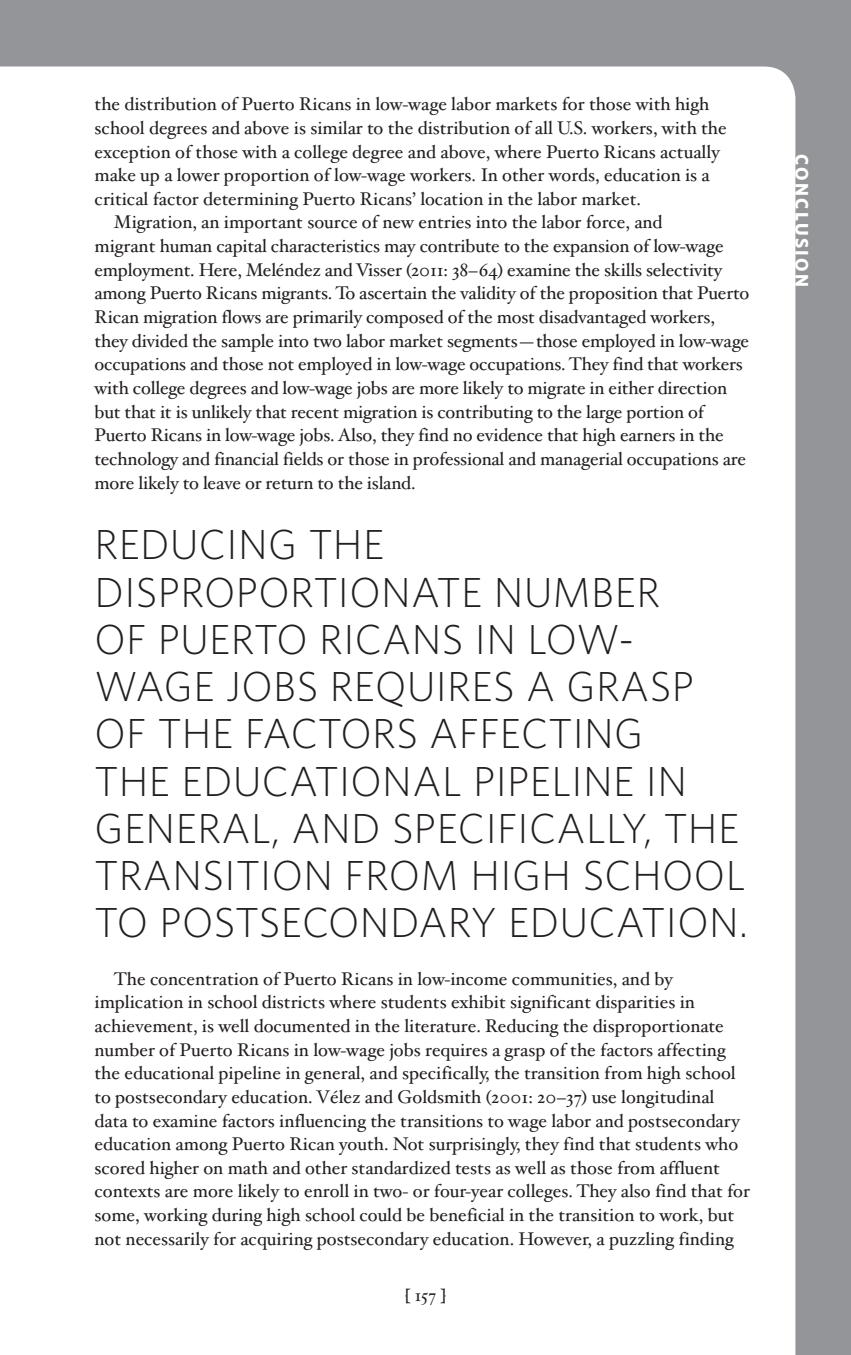
<style>
.page{position:relative;width:851px;height:1355px;background:#fff}
.page>*{position:absolute;margin:0;border:0;box-sizing:border-box;transform-origin:0 0}
.t1{font:300 42px/47.2px "Whitney";letter-spacing:.01em;color:#231f20}
.t2{font:18.38px/23.6px "Hoefler Text";color:#231f20}
.t3{font:700 18.38px "Whitney";letter-spacing:.135em;color:#fff}
.t4{font:17.5px "Hoefler Text";color:#231f20}
</style>
<div class="page">
<div style="left:0;top:0;width:850px;height:1354px;background:#939598"></div>
<div style="left:0;top:66px;width:795px;height:1288px;background:#fff"></div>
<div style="left:94px;top:1286px;width:662px;height:31px;background:#fff"></div>
<p class="t2" style="left:94px;top:93px;width:616px">the distribution of Puerto Ricans in low-wage labor markets for those with high</p>
<p class="t2" style="left:94px;top:116px;width:633px">school degrees and above is similar to the distribution of all U.S. workers, with the</p>
<p class="t2" style="left:94px;top:140px;width:627px">exception of those with a college degree and above, where Puerto Ricans actually</p>
<p class="t2" style="left:94px;top:164px;width:616px">make up a lower proportion of low-wage workers. In other words, education is a</p>
<p class="t2" style="left:94px;top:187px;width:548px">critical factor determining Puerto Ricans’ location in the labor market.</p>
<p class="t2" style="left:114px;top:211px;width:550px">Migration, an important source of new entries into the labor force, and</p>
<p class="t2" style="left:94px;top:235px;width:630px">migrant human capital characteristics may contribute to the expansion of low-wage</p>
<p class="t2" style="left:94px;top:258px;width:629px">employment. Here, Meléndez and Visser (2011: 38–64) examine the skills selectivity</p>
<p class="t2" style="left:94px;top:282px;width:656px">among Puerto Ricans migrants. To ascertain the validity of the proposition that Puerto</p>
<p class="t2" style="left:94px;top:306px;width:622px">Rican migration flows are primarily composed of the most disadvantaged workers,</p>
<p class="t2" style="left:94px;top:329px;width:656px">they divided the sample into two labor market segments—those employed in low-wage</p>
<p class="t2" style="left:94px;top:353px;width:649px">occupations and those not employed in low-wage occupations. They find that workers</p>
<p class="t2" style="left:94px;top:376px;width:634px">with college degrees and low-wage jobs are more likely to migrate in either direction</p>
<p class="t2" style="left:94px;top:400px;width:611px">but that it is unlikely that recent migration is contributing to the large portion of</p>
<p class="t2" style="left:94px;top:424px;width:630px">Puerto Ricans in low-wage jobs. Also, they find no evidence that high earners in the</p>
<p class="t2" style="left:94px;top:447px;width:653px">technology and financial fields or those in professional and managerial occupations are</p>
<p class="t2" style="left:94px;top:471px;width:322px">more likely to leave or return to the island.</p>
<h1 class="t1" style="left:94px;top:520px;width:655px">REDUCI NG THE<br>DISPROPORTIONATE NUMBER<br>OF PUERTO RI CANS I N LOW-<br>WAGE JOBS REQUI RES A GRASP<br>OF THE FACTORS AFFECTI NG<br>THE EDUCATIONAL PI PELI NE I N<br>GENERAL, AND SPECI FICALLY, THE<br>TRANSITION FROM HIGH SCHOOL<br>TO POSTSECONDARY EDUCATI ON.</h1>
<p class="t2" style="left:94px;top:967px;width:657px;text-indent:19px">The concentration of Puerto Ricans in low-income communities, and by implication in school districts where students exhibit significant disparities in achievement, is well documented in the literature. Reducing the disproportionate number of Puerto Ricans in low-wage jobs requires a grasp of the factors affecting the educational pipeline in general, and specifically, the transition from high school to postsecondary education. Vélez and Goldsmith (2001: 20–37) use longitudinal data to examine factors influencing the transitions to wage labor and postsecondary education among Puerto Rican youth. Not surprisingly, they find that students who scored higher on math and other standardized tests as well as those from affluent contexts are more likely to enroll in two- or four-year colleges. They also find that for some, working during high school could be beneficial in the transition to work, but not necessarily for acquiring postsecondary education. However, a puzzling finding</p>
<p class="t4" style="left:404px;top:1284px;width:43px">[ 157 ]</p>
<p class="t3" style="left:812px;top:154px;width:135px;rotate:90deg">conclusion</p>
</div>
